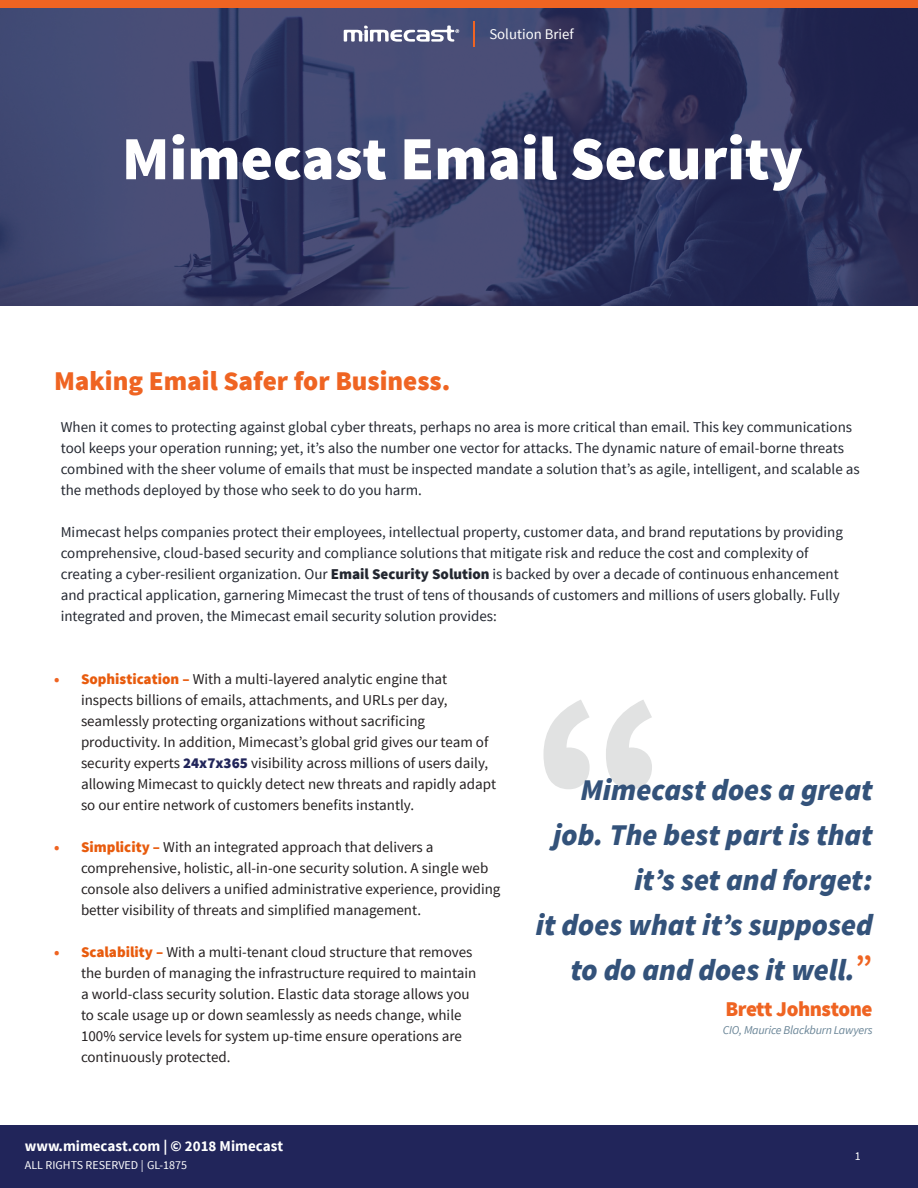
<style>
.page{position:relative;width:918px;height:1188px;background:#fff}
.page>*{position:absolute;margin:0;border:0;box-sizing:border-box;transform-origin:0 0}
.Body_Copy{font:900 240px "Source Sans Pro";color:#e1e2e2}
.Body_Copy-2{font:900 61.5px "Source Sans Pro";color:#fff}
.Body_Copy-3{font:italic 900 30px/45px "Source Sans Pro";color:#33527a;text-align:right}
.Headline_Copy_Primar{font:900 27px "Source Sans Pro";color:#ef6422}
.Body_Copy-4{font:900 21px "Source Sans Pro";letter-spacing:-.02em;color:#ef6422}
.t1{font:15px/21px "Source Sans Pro";color:#231f20}
.Body_Copy-5{font:15px/21px "Source Sans Pro";color:#232730}
.t2{font:700 15px "Source Sans Pro";color:#fff}
.t3{font:14.85px "Source Sans Pro";color:#fff}
.Body_Copy-6{font:italic 12px "Source Sans Pro";letter-spacing:-.02em;color:#6a8597}
.t4{font:12px "Source Sans Pro";color:#fff}
.s1{font-weight:900}
.s2{font-weight:900;color:#ef6422}
.s3{font-weight:900;color:#e85b0d}
.s4{font-weight:900;color:#21255a}
.s5{font-weight:600;font-style:normal;font-size:36px;color:#ef6422}
</style>
<div class="page">
<div style="left:0;top:0;width:918px;height:9px;background:#ef6422"></div>
<div style="left:0;top:1126px;width:918px;height:62px;background:#21255a"></div>
<img style="left:0;top:9px;width:918px;height:297px">
<svg style="left:344px;top:26px;width:115px;height:16px"></svg>
<svg style="left:474px;top:21px;width:1px;height:26px"></svg>
<p class="t3" style="left:489px;top:25px;width:86px">Solution Brief</p>
<p class="Body_Copy-2" style="left:122px;top:119px;width:683px">Mimecast Email Security</p>
<p class="Headline_Copy_Primar" style="left:54px;top:363px;width:398px">Making Email Safer for Business.</p>
<p class="Body_Copy-5" style="left:61px;top:417px;width:801px">When it comes to protecting against global cyber threats, perhaps no area is more critical than email. This key communications tool keeps your operation running; yet, it’s also the number one vector for attacks. The dynamic nature of email-borne threats combined with the sheer volume of emails that must be inspected mandate a solution that’s as agile, intelligent, and scalable as the methods deployed by those who seek to do you harm.</p>
<p class="Body_Copy-5" style="left:61px;top:522px;width:784px">Mimecast helps companies protect their employees, intellectual property, customer data, and brand reputations by providing comprehensive, cloud-based security and compliance solutions that mitigate risk and reduce the cost and complexity of creating a cyber-resilient organization. Our <span class="s1">Email Security Solution</span> is backed by over a decade of continuous enhancement and practical application, garnering Mimecast the trust of tens of thousands of customers and millions of users globally. Fully integrated and proven, the Mimecast email security solution provides:</p>
<p class="t1" style="left:81px;top:669px;width:417px;text-indent:-27px"><span class="s2">•</span> <span class="s3">Sophistication –</span> With a multi-layered analytic engine that inspects billions of emails, attachments, and URLs per day, seamlessly protecting organizations without sacrificing productivity. In addition, Mimecast’s global grid gives our team of security experts <span class="s4">24x7x365</span> visibility across millions of users daily, allowing Mimecast to quickly detect new threats and rapidly adapt so our entire network of customers benefits instantly.</p>
<p class="t1" style="left:81px;top:837px;width:421px;text-indent:-27px"><span class="s2">•</span> <span class="s3">Simplicity –</span> With an integrated approach that delivers a comprehensive, holistic, all-in-one security solution. A single web console also delivers a unified administrative experience, providing better visibility of threats and simplified management.</p>
<p class="t1" style="left:81px;top:942px;width:397px;text-indent:-27px"><span class="s2">•</span> <span class="s3">Scalability –</span> With a multi-tenant cloud structure that removes the burden of managing the infrastructure required to maintain a world-class security solution. Elastic data storage allows you to scale usage up or down seamlessly as needs change, while 100% service levels for system up-time ensure operations are continuously protected.</p>
<p class="t2" style="left:25px;top:1136px;width:260px">www.mimecast.com | © 2018 Mimecast</p>
<p class="t4" style="left:25px;top:1158px;width:164px">ALL RIGHTS RESERVED | GL-1875</p>
<p class="Body_Copy" style="left:531px;top:626px;width:141px">“</p>
<p class="Body_Copy-3" style="left:553px;top:767px;width:321px">Mimecast does a great job. The best part is that it’s set and forget:</p>
<p class="Body_Copy-3" style="left:536px;top:902px;width:338px">it does what it’s supposed</p>
<p class="Body_Copy-3" style="left:571px;top:947px;width:304px">to do and does it well.<span class="s5">”</span></p>
<p class="Body_Copy-4" style="left:725px;top:995px;width:149px">Brett Johnstone</p>
<p class="Body_Copy-6" style="left:723px;top:1022px;width:151px">CIO, Maurice Blackburn Lawyers</p>
<p class="t4" style="left:855px;top:1149px;width:7px">1</p>
</div>
